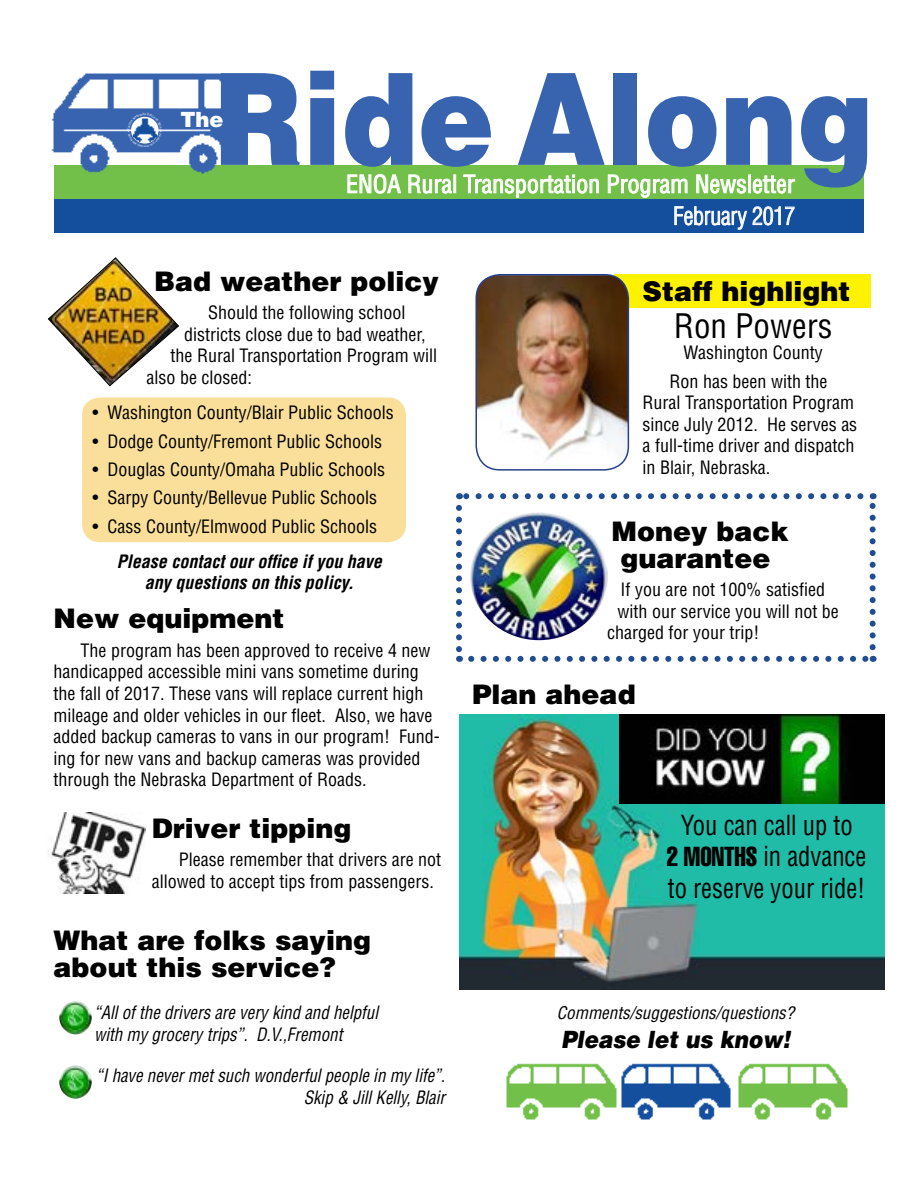
<style>
.page{position:relative;width:918px;height:1188px;background:#fff}
.page>*{position:absolute;margin:0;border:0;box-sizing:border-box;transform-origin:0 0}
.t1{font:900 127.5px "Helvetica";color:#3864af;scale:.9 1}
.t2{font:condensed 33px "Helvetica";color:#000}
.t3{font:900 27px/27px "Helvetica";color:#000;text-align:center}
.t4{font:condensed 27px/31.5px "Helvetica";color:#000;text-align:center;scale:.91 1}
.t5{font:condensed 24px "Helvetica";color:#fff}
.t6{font:300 condensed 24px "Helvetica";color:#fff}
.t7{font:italic 900 23.85px "Helvetica";color:#000;scale:.9 1}
.t8{font:900 21px "Helvetica";color:#fff}
.t9{font:condensed 18px/21.6px "Helvetica";color:#000}
.t10{font:italic condensed 18px/21.6px "Helvetica";color:#000}
.t11{font:italic condensed 18px/21.6px "Helvetica";color:#000;text-align:right;scale:.94 1}
.t12{font:italic 700 condensed 18px/21.6px "Helvetica";color:#000;text-align:center}
.t13{font:italic condensed 17.1px "Helvetica";color:#000}
.s1{font-stretch:extra-condensed}
</style>
<div class="page">
<div style="left:615px;top:274px;width:256px;height:33px;background:#fff200"></div>
<svg style="left:471px;top:656px;width:396px;height:6px"></svg>
<svg style="left:456px;top:508px;width:6px;height:154px"></svg>
<svg style="left:870px;top:493px;width:6px;height:154px"></svg>
<svg style="left:459px;top:493px;width:401px;height:6px"></svg>
<div style="left:82px;top:398px;width:324px;height:144px;background:#fadf9a;border-radius:18px"></div>
<div style="left:54px;top:200px;width:810px;height:33px;background:#144f9e"></div>
<div style="left:54px;top:165px;width:810px;height:34px;background:#72c049"></div>
<svg style="left:347px;top:174px;width:54px;height:20px"></svg>
<svg style="left:408px;top:174px;width:44px;height:26px"></svg>
<div style="left:453px;top:174px;width:3px;height:19px;border:1px solid #fff"></div>
<svg style="left:463px;top:174px;width:136px;height:24px"></svg>
<svg style="left:608px;top:174px;width:80px;height:24px"></svg>
<svg style="left:696px;top:174px;width:51px;height:26px"></svg>
<div style="left:748px;top:174px;width:3px;height:19px;border:1px solid #fff"></div>
<svg style="left:753px;top:175px;width:42px;height:19px"></svg>
<svg style="left:674px;top:206px;width:121px;height:24px"></svg>
<img style="left:51px;top:73px;width:196px;height:101px">
<img style="left:506px;top:1063px;width:225px;height:57px">
<img style="left:738px;top:1063px;width:110px;height:57px">
<img style="left:48px;top:257px;width:131px;height:129px">
<img style="left:59px;top:1001px;width:33px;height:33px;border-radius:16px">
<img style="left:59px;top:1066px;width:33px;height:33px;border-radius:16px">
<img style="left:49px;top:812px;width:96px;height:82px">
<img style="left:478px;top:275px;width:150px;height:193px">
<div style="left:475px;top:274px;width:154px;height:197px;border:2px solid #25408f;border-radius:24px"></div>
<img style="left:470px;top:512px;width:138px;height:128px">
<img style="left:459px;top:715px;width:425px;height:274px">
<div style="left:619px;top:715px;width:265px;height:89px;background:#010101"></div>
<img style="left:656px;top:715px;width:185px;height:89px">
<svg style="left:127px;top:113px;width:35px;height:34px"></svg>
<h1 class="t1" style="left:214px;top:36px;width:735px">Ride Along</h1>
<p class="t8" style="left:180px;top:106px;width:45px">The</p>
<h3 class="t5" style="left:346px;top:169px;width:450px">ENOA Rural Transportation Program Newsletter</h3>
<h3 class="t6" style="left:673px;top:201px;width:123px">February 2017</h3>
<h3 class="t3" style="left:154px;top:267px;width:287px">Bad weather policy</h3>
<p class="t9" style="left:208px;top:302px;width:199px">Should the following school</p>
<p class="t9" style="left:184px;top:323px;width:243px">districts close due to bad weather,</p>
<p class="t9" style="left:171px;top:345px;width:268px">the Rural Transportation Program will</p>
<p class="t9" style="left:147px;top:367px;width:107px">also be closed:</p>
<p class="t9" style="left:93px;top:402px;width:303px">• Washington County/Blair Public Schools</p>
<p class="t9" style="left:93px;top:430px;width:291px">• Dodge County/Fremont Public Schools</p>
<p class="t9" style="left:93px;top:458px;width:294px">• Douglas County/Omaha Public Schools</p>
<p class="t9" style="left:93px;top:487px;width:286px">• Sarpy County/Bellevue Public Schools</p>
<p class="t9" style="left:93px;top:515px;width:286px">• Cass County/Elmwood Public Schools</p>
<p class="t12" style="left:117px;top:550px;width:266px">Please contact our office if you have any questions on this policy.</p>
<h3 class="t3" style="left:54px;top:605px;width:233px">New equipment</h3>
<p class="t9" style="left:54px;top:639px;width:388px;text-indent:27px">The program has been approved to receive 4 new handicapped accessible mini vans sometime during the fall of 2017. These vans will replace current high mileage and older vehicles in our fleet. Also, we have added backup cameras to vans in our program! Fund&shy;ing for new vans and backup cameras was provided through the Nebraska Department of Roads.</p>
<h3 class="t3" style="left:152px;top:814px;width:201px">Driver tipping</h3>
<p class="t9" style="left:152px;top:849px;width:291px;text-indent:27px">Please remember that drivers are not allowed to accept tips from passengers.</p>
<h3 class="t3" style="left:54px;top:926px;width:319px;text-align:left">What are folks saying about this service?</h3>
<p class="t10" style="left:94px;top:1002px;width:286px;text-indent:-16px">• “All of the drivers are very kind and helpful with my grocery trips”. D.V.,Fremont</p>
<p class="t11" style="left:78px;top:1065px;width:392px">• “I have never met such wonderful people in my life”.<br>Skip &amp; Jill Kelly, Blair</p>
<h3 class="t3" style="left:643px;top:277px;width:210px">Staff highlight</h3>
<h2 class="t2" style="left:674px;top:305px;width:160px">Ron Powers</h2>
<p class="t9" style="left:670px;top:338px;width:159px;line-height:28.3px;text-align:center">Washington County<br>Ron has been with the</p>
<p class="t9" style="left:643px;top:392px;width:216px">Rural Transportation Program since July 2012. He serves as a full-time driver and dispatch in Blair, Nebraska.</p>
<h3 class="t3" style="left:612px;top:517px;width:179px">Money back guarantee</h3>
<p class="t9" style="left:621px;top:578px;width:206px">If you are not 100% satisfied</p>
<p class="t9" style="left:618px;top:600px;width:223px">with our service you will not be</p>
<p class="t9" style="left:607px;top:622px;width:154px">charged for your trip!</p>
<h3 class="t3" style="left:472px;top:680px;width:165px">Plan ahead</h3>
<h3 class="t4" style="left:667px;top:809px;width:221px">You can call up to<br><span class="s1">2 MONTHS</span> in advance to reserve your ride!</h3>
<p class="t13" style="left:557px;top:1003px;width:239px">Comments/suggestions/questions?</p>
<h3 class="t7" style="left:561px;top:1024px;width:256px">Please let us know!</h3>
</div>
